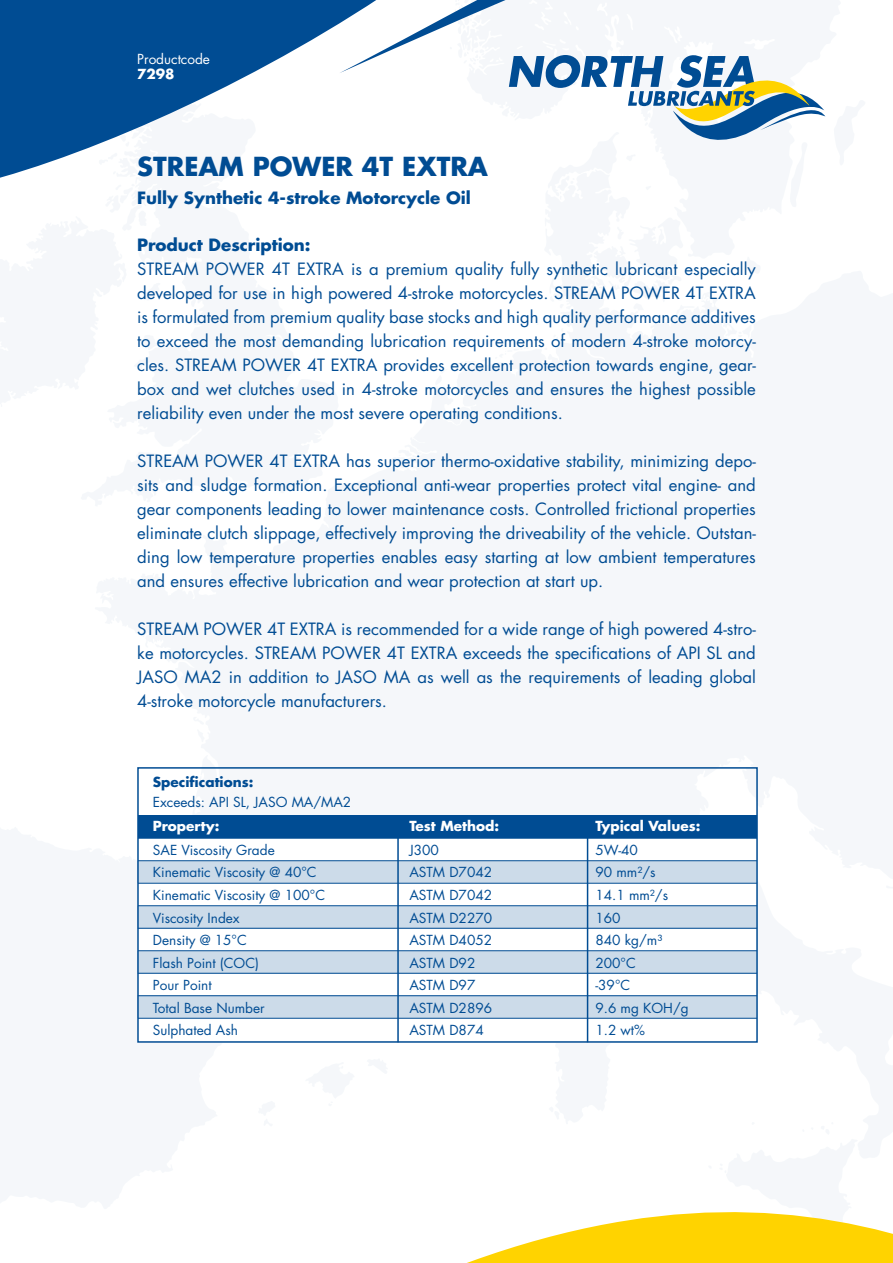
<style>
.page{position:relative;width:893px;height:1263px;background:#fff}
.page>*{position:absolute;margin:0;border:0;box-sizing:border-box;transform-origin:0 0}
.t1{font:700 25.5px "Futura";color:#004c93}
.t2{font:16.5px/24px "Futura";color:#004c93;text-align:justify}
.t3{font:700 16.5px "Futura";color:#004c93}
.t4{font:13.5px "Futura";color:#004c93}
.t5{font:700 13.5px "Futura";color:#fff}
.t6{font:700 13.5px "Futura";color:#004c93}
.t7{font:13.5px "Futura";color:#fff}
</style>
<div class="page">
<svg style="left:556px;top:55px;width:269px;height:85px"></svg>
<svg style="left:0;top:0;width:556px;height:178px"></svg>
<svg style="left:467px;top:1212px;width:426px;height:51px"></svg>
<div style="left:138px;top:861px;width:619px;height:22px;background:#ccdbe9"></div>
<div style="left:138px;top:906px;width:619px;height:22px;background:#ccdbe9"></div>
<div style="left:138px;top:951px;width:619px;height:22px;background:#ccdbe9"></div>
<div style="left:138px;top:996px;width:619px;height:22px;background:#ccdbe9"></div>
<div style="left:139px;top:816px;width:618px;height:22px;background:#004c93"></div>
<hr style="left:138px;top:815px;width:619px;height:1px;background:#004c93">
<hr style="left:138px;top:838px;width:619px;height:1px;background:#004c93">
<hr style="left:138px;top:860px;width:619px;height:1px;background:#004c93">
<hr style="left:138px;top:883px;width:619px;height:1px;background:#004c93">
<hr style="left:138px;top:905px;width:619px;height:1px;background:#004c93">
<hr style="left:138px;top:928px;width:619px;height:1px;background:#004c93">
<hr style="left:138px;top:950px;width:619px;height:1px;background:#004c93">
<hr style="left:138px;top:973px;width:619px;height:1px;background:#004c93">
<hr style="left:138px;top:995px;width:619px;height:1px;background:#004c93">
<hr style="left:138px;top:1018px;width:619px;height:1px;background:#004c93">
<div style="left:137px;top:767px;width:621px;height:276px;border:2px solid #004c93"></div>
<hr style="left:397px;top:821px;width:2px;height:221px;background:#004c93">
<hr style="left:587px;top:821px;width:1px;height:221px;background:#004c93">
<p class="t7" style="left:137px;top:50px;width:74px">Productcode</p>
<p class="t5" style="left:137px;top:65px;width:39px">7298</p>
<h1 class="t1" style="left:137px;top:149px;width:352px">STREAM POWER 4T EXTRA</h1>
<p class="t3" style="left:137px;top:186px;width:335px">Fully Synthetic 4-stroke Motorcycle Oil</p>
<p class="t3" style="left:137px;top:234px;width:175px">Product Description:</p>
<p class="t2" style="left:137px;top:257px;width:620px">STREAM POWER 4T EXTRA is a premium quality fully synthetic lubricant especially developed for use in high powered 4-stroke motorcycles. STREAM POWER 4T EXTRA is formulated from premium quality base stocks and high quality performance additives to exceed the most demanding lubrication requirements of modern 4-stroke motorcy&shy;cles. STREAM POWER 4T EXTRA provides excellent protection towards engine, gear&shy;box and wet clutches used in 4-stroke motorcycles and ensures the highest possible reliability even under the most severe operating conditions.</p>
<p class="t2" style="left:137px;top:449px;width:620px">STREAM POWER 4T EXTRA has superior thermo-oxidative stability, minimizing depo&shy;sits and sludge formation. Exceptional anti-wear properties protect vital engine- and gear components leading to lower maintenance costs. Controlled frictional properties eliminate clutch slippage, effectively improving the driveability of the vehicle. Outstan&shy;ding low temperature properties enables easy starting at low ambient temperatures and ensures effective lubrication and wear protection at start up.</p>
<p class="t2" style="left:137px;top:617px;width:620px">STREAM POWER 4T EXTRA is recommended for a wide range of high powered 4-stro&shy;ke motorcycles. STREAM POWER 4T EXTRA exceeds the specifications of API SL and JASO MA2 in addition to JASO MA as well as the requirements of leading global 4-stroke motorcycle manufacturers.</p>
<p class="t6" style="left:153px;top:773px;width:102px">Specifications:</p>
<p class="t4" style="left:153px;top:793px;width:200px">Exceeds: API SL, JASO MA/MA2</p>
<p class="t5" style="left:153px;top:817px;width:68px">Property:</p>
<p class="t5" style="left:409px;top:817px;width:91px">Test Method:</p>
<p class="t5" style="left:595px;top:817px;width:106px">Typical Values:</p>
<p class="t4" style="left:153px;top:841px;width:123px">SAE Viscosity Grade</p>
<p class="t4" style="left:409px;top:841px;width:31px">J300</p>
<p class="t4" style="left:595px;top:841px;width:44px">5W-40</p>
<p class="t4" style="left:153px;top:864px;width:165px">Kinematic Viscosity @ 40°C</p>
<p class="t4" style="left:409px;top:864px;width:84px">ASTM D7042</p>
<p class="t4" style="left:595px;top:864px;width:62px">90 mm²/s</p>
<p class="t4" style="left:153px;top:886px;width:174px">Kinematic Viscosity @ 100°C</p>
<p class="t4" style="left:409px;top:886px;width:84px">ASTM D7042</p>
<p class="t4" style="left:595px;top:886px;width:74px">14.1 mm²/s</p>
<p class="t4" style="left:153px;top:909px;width:88px">Viscosity Index</p>
<p class="t4" style="left:409px;top:909px;width:84px">ASTM D2270</p>
<p class="t4" style="left:595px;top:909px;width:27px">160</p>
<p class="t4" style="left:153px;top:931px;width:95px">Density @ 15°C</p>
<p class="t4" style="left:409px;top:931px;width:84px">ASTM D4052</p>
<p class="t4" style="left:595px;top:931px;width:68px">840 kg/m³</p>
<p class="t4" style="left:153px;top:954px;width:108px">Flash Point (COC)</p>
<p class="t4" style="left:409px;top:954px;width:68px">ASTM D92</p>
<p class="t4" style="left:595px;top:954px;width:42px">200°C</p>
<p class="t4" style="left:153px;top:976px;width:60px">Pour Point</p>
<p class="t4" style="left:409px;top:976px;width:68px">ASTM D97</p>
<p class="t4" style="left:595px;top:976px;width:36px">-39°C</p>
<p class="t4" style="left:153px;top:999px;width:113px">Total Base Number</p>
<p class="t4" style="left:409px;top:999px;width:84px">ASTM D2896</p>
<p class="t4" style="left:595px;top:999px;width:95px">9.6 mg KOH/g</p>
<p class="t4" style="left:153px;top:1021px;width:87px">Sulphated Ash</p>
<p class="t4" style="left:409px;top:1021px;width:76px">ASTM D874</p>
<p class="t4" style="left:595px;top:1021px;width:51px">1.2 wt%</p>
</div>
